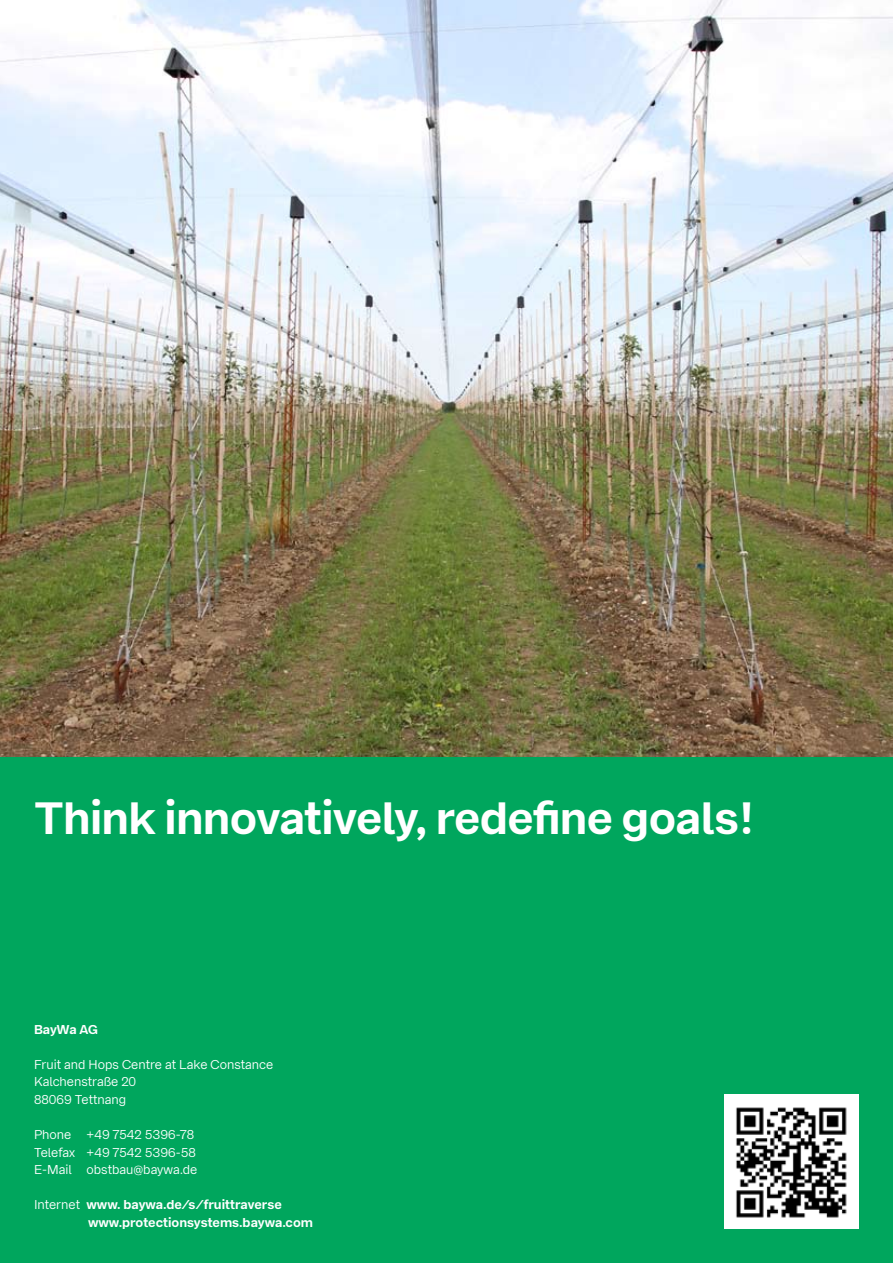
<style>
.page{position:relative;width:893px;height:1263px;background:#fff}
.page>*{position:absolute;margin:0;border:0;box-sizing:border-box;transform-origin:0 0}
.t1{font:700 45px "Bay Wa Sans";letter-spacing:-.015em;color:#fff}
.t2{font:12.75px/17.5px "Bay Wa Sans";color:#fff}
.t3{font:700 12.75px/17.5px "Bay Wa Sans";color:#fff}
.s1{font-weight:400}
</style>
<div class="page">
<img style="left:0;top:0;width:893px;height:758px">
<div style="left:0;top:758px;width:893px;height:505px;background:#00a65d"></div>
<div style="left:724px;top:1094px;width:135px;height:135px;background:#fff"></div>
<img style="left:730px;top:1101px;width:123px;height:123px">
<h1 class="t1" style="left:34px;top:790px;width:723px">Think innovatively, redefine goals!</h1>
<p class="t3" style="left:34px;top:1020px;width:65px">BayWa AG</p>
<p class="t2" style="left:34px;top:1055px;width:241px">Fruit and Hops Centre at Lake Constance<br>Kalchenstraße 20<br>88069 Tettnang</p>
<p class="t2" style="left:34px;top:1126px;width:165px">Phone +49 7542 5396-78<br>Telefax +49 7542 5396-58<br>E-Mail obstbau@baywa.de</p>
<p class="t3" style="left:88px;top:1196px;width:227px;text-indent:-54px"><span class="s1">Internet</span> www. baywa.de/s/fruittraverse www.protectionsystems.baywa.com</p>
</div>
